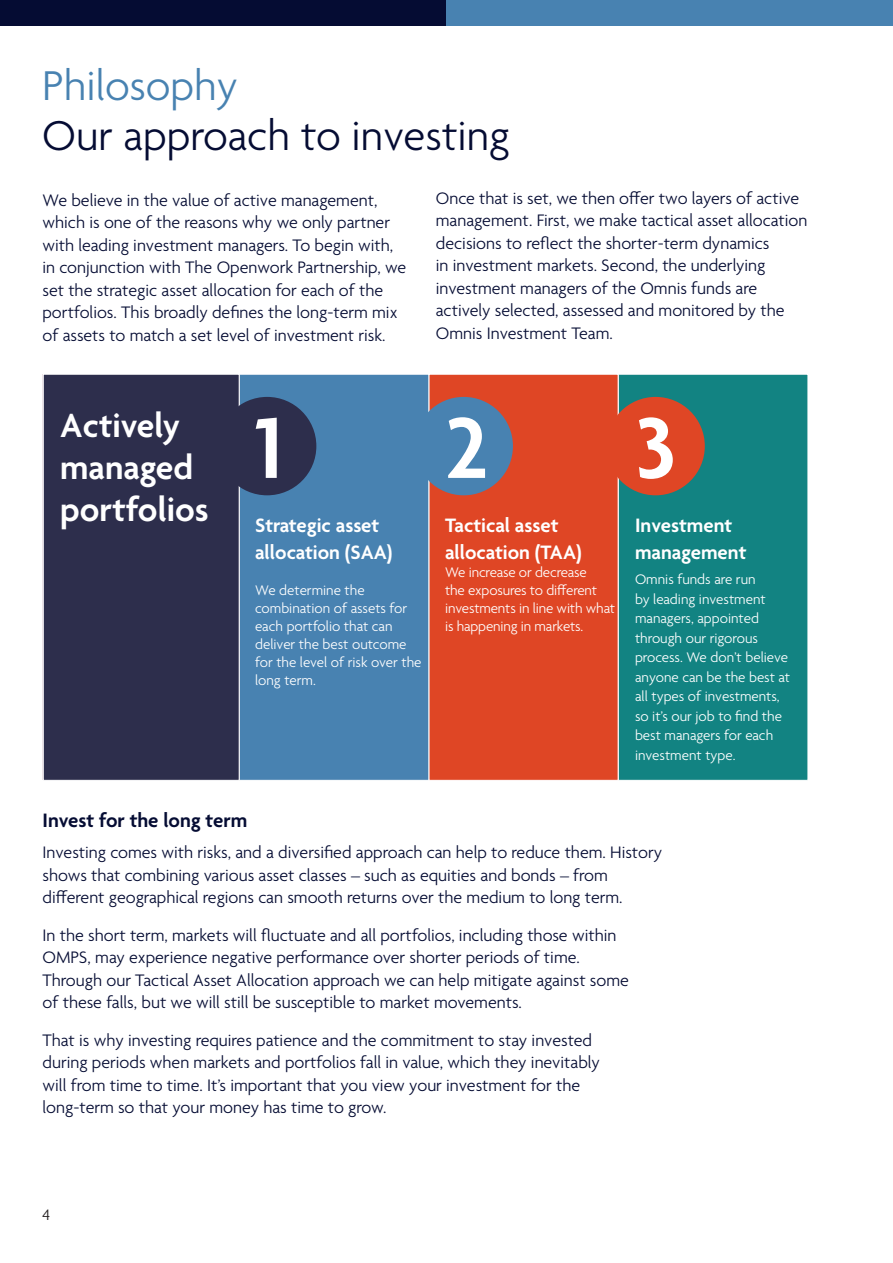
<style>
.page{position:relative;width:893px;height:1263px;background:#fff}
.page>*{position:absolute;margin:0;border:0;box-sizing:border-box;transform-origin:0 0}
.t1{font:600 93px "Agenda";color:#fff}
.Heading{font:300 45px "Agenda";color:#050c33}
.Heading-2{font:300 45px "Agenda";color:#4882b1}
.Subheading{font:600 36px/42px "Agenda";color:#fff}
.t2{font:600 21px/27px "Agenda";color:#fff}
.Subheading-2{font:600 21px "Agenda";color:#050c33}
.t3{font:300 18px/22.5px "Agenda";color:#050c33}
.t4{font:300 16.5px "Agenda";color:#231f20}
.t5{font:300 15px/19.5px "Agenda";color:#fff}
</style>
<div class="page">
<div style="left:0;top:0;width:446px;height:26px;background:#050c33"></div>
<div style="left:446px;top:0;width:447px;height:26px;background:#4882b1"></div>
<div style="left:239px;top:374px;width:190px;height:406px;background:#4882b1;border:1px solid #fff"></div>
<div style="left:618px;top:374px;width:190px;height:406px;background:#128382;border:1px solid #fff"></div>
<div style="left:43px;top:374px;width:196px;height:406px;background:#2d2e4c;border:1px solid #fff"></div>
<div style="left:429px;top:374px;width:189px;height:406px;background:#df4625"></div>
<div style="left:414px;top:397px;width:99px;height:98px;background:#4882b1;border-radius:50%"></div>
<div style="left:606px;top:397px;width:99px;height:98px;background:#df4625;border-radius:50%"></div>
<div style="left:218px;top:397px;width:98px;height:98px;background:#2d2e4c;border-radius:50%"></div>
<p class="Heading-2" style="left:42px;top:62px;width:197px">Philosophy</p>
<p class="Heading" style="left:42px;top:111px;width:469px">Our approach to investing</p>
<p class="t3" style="left:43px;top:190px;width:365px">We believe in the value of active management, which is one of the reasons why we only partner with leading investment managers. To begin with, in conjunction with The Openwork Partnership, we set the strategic asset allocation for each of the portfolios. This broadly defines the long-term mix of assets to match a set level of investment risk.</p>
<p class="t3" style="left:436px;top:188px;width:373px">Once that is set, we then offer two layers of active management. First, we make tactical asset allocation decisions to reflect the shorter-term dynamics<br>in investment markets. Second, the underlying investment managers of the Omnis funds are actively selected, assessed and monitored by the Omnis Investment Team.</p>
<p class="Subheading" style="left:60px;top:406px;width:150px">Actively managed portfolios</p>
<p class="t1" style="left:255px;top:398px;width:28px">1</p>
<p class="t2" style="left:255px;top:513px;width:139px">Strategic asset allocation (SAA)</p>
<p class="t5" style="left:255px;top:582px;width:168px;line-height:18px">We determine the combination of assets for each portfolio that can deliver the best outcome for the level of risk over the long term.</p>
<p class="t1" style="left:445px;top:398px;width:45px">2</p>
<p class="t2" style="left:445px;top:513px;width:138px">Tactical asset allocation (TAA)</p>
<p class="t5" style="left:445px;top:564px;width:172px;line-height:18px">We increase or decrease<br>the exposures to different investments in line with what is happening in markets.</p>
<p class="t1" style="left:635px;top:398px;width:43px">3</p>
<p class="t2" style="left:635px;top:513px;width:113px">Investment management</p>
<p class="t5" style="left:635px;top:571px;width:157px">Omnis funds are run<br>by leading investment managers, appointed through our rigorous process. We don’t believe anyone can be the best at all types of investments, so it’s our job to find the best managers for each investment type.</p>
<p class="Subheading-2" style="left:43px;top:809px;width:206px">Invest for the long term</p>
<p class="t3" style="left:43px;top:842px;width:621px">Investing comes with risks, and a diversified approach can help to reduce them. History shows that combining various asset classes – such as equities and bonds – from different geographical regions can smooth returns over the medium to long term.</p>
<p class="t3" style="left:43px;top:925px;width:588px">In the short term, markets will fluctuate and all portfolios, including those within OMPS, may experience negative performance over shorter periods of time.<br>Through our Tactical Asset Allocation approach we can help mitigate against some of these falls, but we will still be susceptible to market movements.</p>
<p class="t3" style="left:43px;top:1030px;width:559px">That is why investing requires patience and the commitment to stay invested during periods when markets and portfolios fall in value, which they inevitably will from time to time. It’s important that you view your investment for the long-term so that your money has time to grow.</p>
<p class="t4" style="left:43px;top:1206px;width:9px">4</p>
</div>
